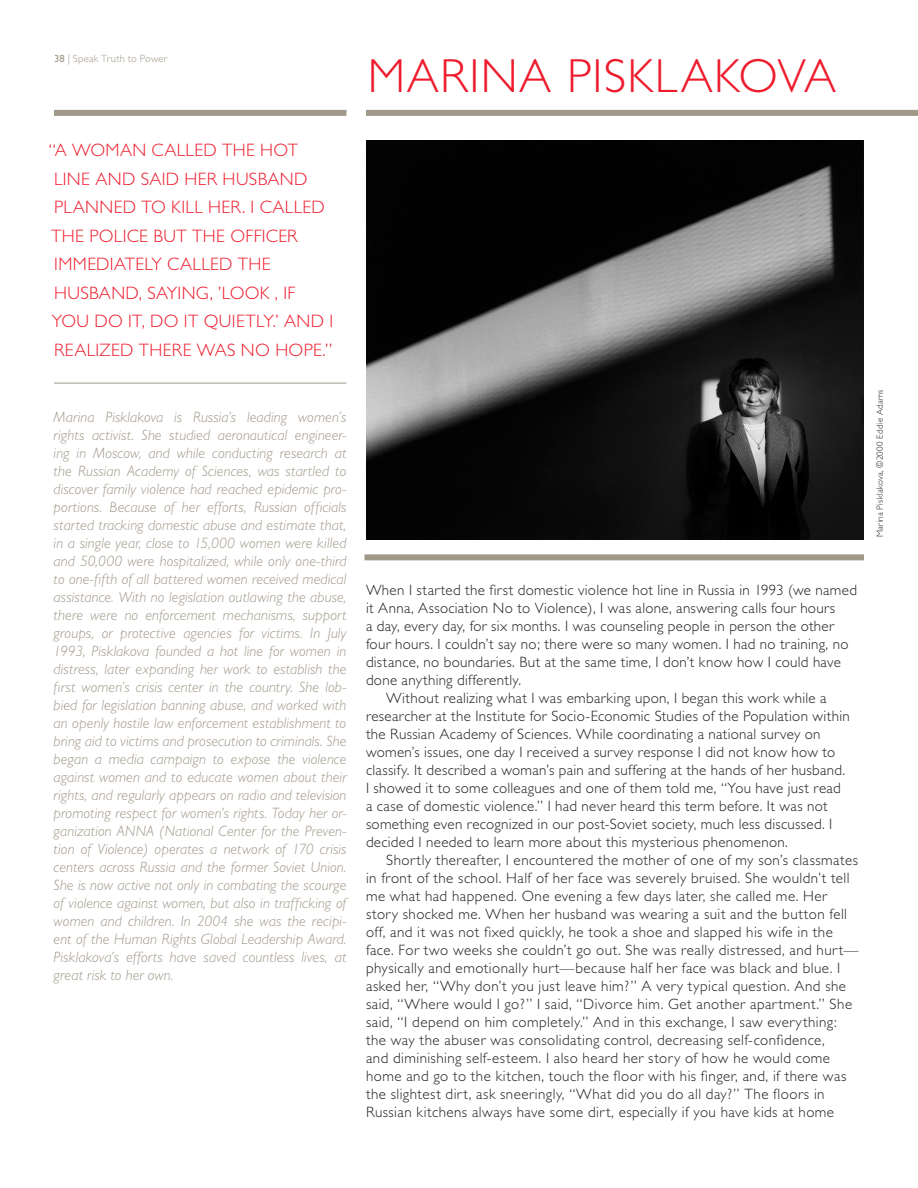
<style>
.page{position:relative;width:918px;height:1188px;background:#fff}
.page>*{position:absolute;margin:0;border:0;box-sizing:border-box;transform-origin:0 0}
.defender_title{font:300 48px "Gill Sans";letter-spacing:.03em;color:#ee1b2c}
.quote{font:300 18px/28.5px "Gill Sans";letter-spacing:.02em;color:#ee1b2c}
.body{font:300 15px/18px "Gill Sans";letter-spacing:.025em;color:#231f20}
.background{font:italic 300 15px/18px "Gill Sans";letter-spacing:.005em;color:#a1988a;text-align:justify}
._1st_paragraph_body{font:300 15px/18px "Gill Sans";letter-spacing:.02em;color:#231f20}
.t1{font:300 10.5px "Gill Sans";letter-spacing:.025em;color:#a1988a}
.photocred{font:300 9px "Gill Sans";letter-spacing:.025em;color:#231f20}
.s1{font-weight:400}
</style>
<div class="page">
<img style="left:366px;top:141px;width:498px;height:398px">
<hr style="left:54px;top:383px;width:292px;height:1px;background:#a1988a">
<div style="left:54px;top:110px;width:292px;height:6px;background:#a1988a"></div>
<div style="left:366px;top:110px;width:552px;height:6px;background:#a1988a"></div>
<div style="left:364px;top:554px;width:500px;height:6px;background:#a1988a"></div>
<p class="t1" style="left:54px;top:52px;width:115px"><span class="s1">38</span> | Speak Truth to Power</p>
<p class="defender_title" style="left:368px;top:49px;width:470px">MARINA PISKLAKOVA</p>
<p class="quote" style="left:49px;top:136px;width:286px">“A WOMAN CALLED THE HOT<br>LINE AND SAID HER HUSBAND<br>PLANNED TO KILL HER. I CALLED<br>THE POLICE BUT THE OFFICER<br>IMMEDIATELY CALLED THE<br>HUSBAND, SAYING, ’LOOK , IF<br>YOU DO IT, DO IT QUIETLY.’ AND I<br>REALIZED THERE WAS NO HOPE.”</p>
<p class="background" style="left:54px;top:408px;width:294px">Marina Pisklakova is Russia’s leading women’s rights activist. She studied aeronautical engineer&shy;ing in Moscow, and while conducting research at the Russian Academy of Sciences, was startled to discover family violence had reached epidemic pro&shy;portions. Because of her efforts, Russian officials started tracking domestic abuse and estimate that, in a single year, close to 15,000 women were killed and 50,000 were hospitalized, while only one-third to one-fifth of all battered women received medical assistance. With no legislation outlawing the abuse, there were no enforcement mechanisms, support groups, or protective agencies for victims. In July 1993, Pisklakova founded a hot line for women in distress, later expanding her work to establish the first women’s crisis center in the country. She lob&shy;bied for legislation banning abuse, and worked with an openly hostile law enforcement establishment to bring aid to victims and prosecution to criminals. She began a media campaign to expose the violence against women and to educate women about their rights, and regularly appears on radio and television promoting respect for women’s rights. Today her or&shy;ganization ANNA (National Center for the Preven&shy;tion of Violence) operates a network of 170 crisis centers across Russia and the former Soviet Union.<br>She is now active not only in combating the scourge of violence against women, but also in trafficking of women and children. In 2004 she was the recipi&shy;ent of the Human Rights Global Leadership Award.<br>Pisklakova’s efforts have saved countless lives, at great risk to her own.</p>
<p class="_1st_paragraph_body" style="left:366px;top:581px;width:493px">When I started the first domestic violence hot line in Russia in 1993 (we named it Anna, Association No to Violence), I was alone, answering calls four hours<br>a day, every day, for six months. I was counseling people in person the other four hours. I couldn’t say no; there were so many women. I had no training, no distance, no boundaries. But at the same time, I don’t know how I could have done anything differently.</p>
<p class="body" style="left:366px;top:689px;width:485px;text-indent:20px">Without realizing what I was embarking upon, I began this work while a researcher at the Institute for Socio-Economic Studies of the Population within the Russian Academy of Sciences. While coordinating a national survey on women’s issues, one day I received a survey response I did not know how to classify. It described a woman’s pain and suffering at the hands of her husband.<br>I showed it to some colleagues and one of them told me, “You have just read a case of domestic violence.” I had never heard this term before. It was not something even recognized in our post-Soviet society, much less discussed. I decided I needed to learn more about this mysterious phenomenon.</p>
<p class="body" style="left:366px;top:851px;width:494px;text-indent:20px">Shortly thereafter, I encountered the mother of one of my son’s classmates in front of the school. Half of her face was severely bruised. She wouldn’t tell me what had happened. One evening a few days later, she called me. Her story shocked me. When her husband was wearing a suit and the button fell off, and it was not fixed quickly, he took a shoe and slapped his wife in the face. For two weeks she couldn’t go out. She was really distressed, and hurt— physically and emotionally hurt—because half her face was black and blue. I asked her, “Why don’t you just leave him?” A very typical question. And she said, “Where would I go?” I said, “Divorce him. Get another apartment.” She said, “I depend on him completely.” And in this exchange, I saw everything: the way the abuser was consolidating control, decreasing self-confidence,<br>and diminishing self-esteem. I also heard her story of how he would come home and go to the kitchen, touch the floor with his finger, and, if there was the slightest dirt, ask sneeringly, “What did you do all day?” The floors in Russian kitchens always have some dirt, especially if you have kids at home</p>
<p class="photocred" style="left:875px;top:537px;width:149px;rotate:-90deg">Marina Pisklakova, ©2000 Eddie Adams</p>
</div>
